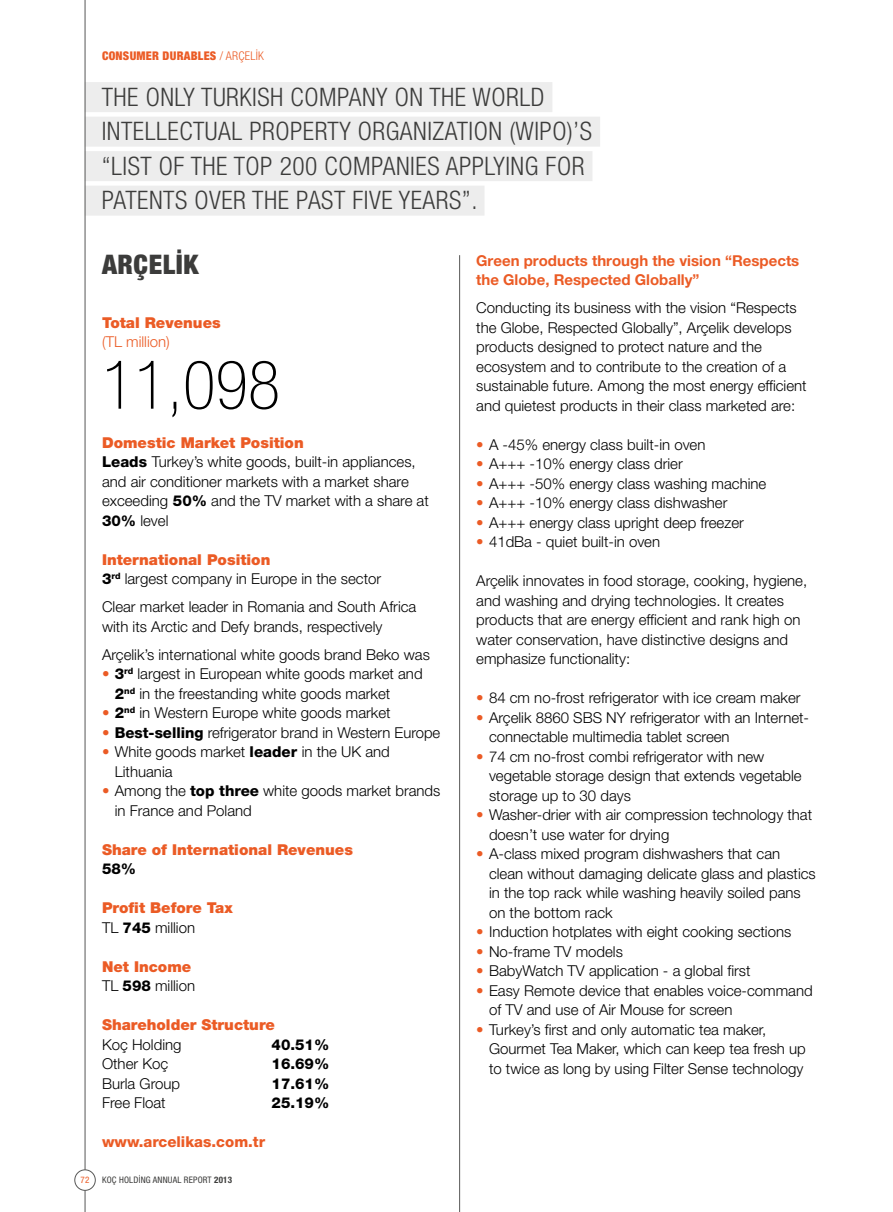
<style>
.page{position:relative;width:893px;height:1212px;background:#fff}
.page>*{position:absolute;margin:0;border:0;box-sizing:border-box;transform-origin:0 0}
.t1{font:100 condensed 67.5px "Helvetica Neue LT Pro";color:#000}
.t2{font:900 condensed 27px "Helvetica Neue LT Pro";letter-spacing:.02em;color:#3c3c3b}
.t3{font:300 condensed 25.5px/34.5px "Helvetica Neue LT Pro";letter-spacing:.02em;color:#3c3c3b}
.t4{font:300 15px/19.5px "Helvetica Neue LT Pro";color:#000}
.t5{font:900 15px/19.5px "Helvetica Neue LT Pro";color:#eb5b25}
.t6{font:700 15px/19.5px "Helvetica Neue LT Pro";color:#eb5b25}
.t7{font:800 15px "Helvetica Neue LT Pro";color:#000}
.t8{font:800 15px "Helvetica Neue LT Pro";color:#eb5b25}
.t9{font:300 15px "Helvetica Neue LT Pro";color:#eb5b25}
.t10{font:900 condensed 12px "Helvetica Neue LT Pro";letter-spacing:.02em;color:#eb5b25}
.t11{font:condensed 9px "Helvetica Neue LT Pro";letter-spacing:.02em;color:#3c3c3b}
.t12{font:condensed 9px "Helvetica Neue LT Pro";color:#eb5b25}
.s1{font-weight:300}
.s2{font-weight:900;font-stretch:condensed;color:#eb5b25}
.s3{font-weight:900;color:#eb5b25}
.s4{font-weight:800}
.s5{font-weight:300;color:#000}
.s6{font-weight:800;color:#000}
.s7{font-weight:700}
</style>
<div class="page">
<hr style="left:459px;top:255px;width:1px;height:957px;background:#575756">
<div style="left:85px;top:82px;width:467px;height:30px;background:#ededed"></div>
<div style="left:85px;top:117px;width:515px;height:30px;background:#ededed"></div>
<div style="left:85px;top:151px;width:507px;height:30px;background:#ededed"></div>
<div style="left:85px;top:186px;width:399px;height:30px;background:#ededed"></div>
<hr style="left:85px;top:0;width:1px;height:1212px;background:#575756">
<div style="left:75px;top:1170px;width:20px;height:20px;background:#fff;border-radius:50%"></div>
<div style="left:74px;top:1169px;width:22px;height:22px;border:1px solid #575756;border-radius:50%"></div>
<p class="t10" style="left:102px;top:48px;width:163px">CONSUMER DURABLES <span class="s1">/ ARÇELİK</span></p>
<h3 class="t3" style="left:102px;top:79px;width:492px">THE ONLY TURKISH COMPANY ON THE WORLD INTELLECTUAL PROPERTY ORGANIZATION (WIPO)’S “LIST OF THE TOP 200 COMPANIES APPLYING FOR PATENTS OVER THE PAST FIVE YEARS”.</h3>
<h2 class="t2" style="left:102px;top:248px;width:98px">ARÇELİK</h2>
<p class="t6" style="left:476px;top:250px;width:325px">Green products through the vision “Respects the Globe, Respected Globally”</p>
<p class="t4" style="left:476px;top:298px;width:332px">Conducting its business with the vision “Respects the Globe, Respected Globally”, Arçelik develops products designed to protect nature and the ecosystem and to contribute to the creation of a sustainable future. Among the most energy efficient and quietest products in their class marketed are:</p>
<p class="t4" style="left:476px;top:434px;width:231px"><span class="s2">•</span> A -45% energy class built-in oven</p>
<p class="t4" style="left:476px;top:454px;width:208px"><span class="s2">•</span> A+++ -10% energy class drier</p>
<p class="t4" style="left:476px;top:473px;width:292px"><span class="s2">•</span> A+++ -50% energy class washing machine</p>
<p class="t4" style="left:476px;top:493px;width:253px"><span class="s2">•</span> A+++ -10% energy class dishwasher</p>
<p class="t4" style="left:476px;top:512px;width:269px"><span class="s2">•</span> A+++ energy class upright deep freezer</p>
<p class="t4" style="left:476px;top:532px;width:185px"><span class="s2">•</span> 41dBa - quiet built-in oven</p>
<p class="t4" style="left:476px;top:571px;width:332px">Arçelik innovates in food storage, cooking, hygiene, and washing and drying technologies. It creates products that are energy efficient and rank high on water conservation, have distinctive designs and emphasize functionality:</p>
<p class="t4" style="left:476px;top:688px;width:326px"><span class="s2">•</span> 84 cm no-frost refrigerator with ice cream maker</p>
<p class="t4" style="left:489px;top:707px;width:322px;text-indent:-13px"><span class="s2">•</span> Arçelik 8860 SBS NY refrigerator with an Internet&shy;connectable multimedia tablet screen</p>
<p class="t4" style="left:489px;top:746px;width:314px;text-indent:-13px"><span class="s2">•</span> 74 cm no-frost combi refrigerator with new vegetable storage design that extends vegetable storage up to 30 days</p>
<p class="t4" style="left:489px;top:805px;width:325px;text-indent:-13px"><span class="s2">•</span> Washer-drier with air compression technology that doesn’t use water for drying</p>
<p class="t4" style="left:489px;top:844px;width:328px;text-indent:-13px"><span class="s2">•</span> A-class mixed program dishwashers that can clean without damaging delicate glass and plastics in the top rack while washing heavily soiled pans on the bottom rack</p>
<p class="t4" style="left:476px;top:922px;width:317px"><span class="s2">•</span> Induction hotplates with eight cooking sections</p>
<p class="t4" style="left:476px;top:941px;width:148px"><span class="s2">•</span> No-frame TV models</p>
<p class="t4" style="left:476px;top:961px;width:276px"><span class="s2">•</span> BabyWatch TV application - a global first</p>
<p class="t4" style="left:489px;top:980px;width:325px;text-indent:-13px"><span class="s2">•</span> Easy Remote device that enables voice-command of TV and use of Air Mouse for screen</p>
<p class="t4" style="left:489px;top:1019px;width:318px;text-indent:-13px"><span class="s2">•</span> Turkey’s first and only automatic tea maker,<br>Gourmet Tea Maker, which can keep tea fresh up to twice as long by using Filter Sense technology</p>
<p class="t5" style="left:102px;top:312px;width:120px">Total Revenues</p>
<p class="t9" style="left:102px;top:333px;width:69px">(TL million)</p>
<h1 class="t1" style="left:102px;top:348px;width:180px">11,098</h1>
<p class="t4" style="left:102px;top:432px;width:328px"><span class="s3">Domestic Market Position<br></span><span class="s4">Leads</span> Turkey’s white goods, built-in appliances, and air conditioner markets with a market share exceeding <span class="s4">50%</span> and the TV market with a share at <span class="s4">30%</span> level</p>
<p class="t4" style="left:102px;top:549px;width:281px"><span class="s3">International Position<br></span><span class="s4">3</span><sup>rd</sup> largest company in Europe in the sector</p>
<p class="t4" style="left:102px;top:597px;width:316px">Clear market leader in Romania and South Africa with its Arctic and Defy brands, respectively</p>
<p class="t4" style="left:102px;top:644px;width:329px">Arçelik’s international white goods brand Beko was</p>
<p class="t4" style="left:115px;top:664px;width:309px;text-indent:-13px"><span class="s2">•</span> <span class="s4">3</span><sup>rd</sup> largest in European white goods market and<br><span class="s4">2</span><sup>nd</sup> in the freestanding white goods market</p>
<p class="t4" style="left:102px;top:703px;width:290px"><span class="s2">•</span> <span class="s4">2</span><sup>nd</sup> in Western Europe white goods market</p>
<p class="t4" style="left:102px;top:722px;width:340px"><span class="s2">•</span> <span class="s4">Best-selling</span> refrigerator brand in Western Europe</p>
<p class="t4" style="left:115px;top:742px;width:277px;text-indent:-13px"><span class="s2">•</span> White goods market <span class="s4">leader</span> in the UK and<br>Lithuania</p>
<p class="t4" style="left:115px;top:781px;width:327px;text-indent:-13px"><span class="s2">•</span> Among the <span class="s4">top three</span> white goods market brands in France and Poland</p>
<p class="t5" style="left:102px;top:839px;width:252px">Share of International Revenues</p>
<p class="t7" style="left:102px;top:860px;width:36px">58%</p>
<p class="t5" style="left:102px;top:898px;width:132px">Profit Before Tax<br><span class="s5">TL</span> <span class="s6">745</span> <span class="s5">million</span></p>
<p class="t5" style="left:102px;top:956px;width:95px">Net Income<br><span class="s5">TL</span> <span class="s6">598</span> <span class="s5">million</span></p>
<p class="t5" style="left:102px;top:1015px;width:174px">Shareholder Structure</p>
<p class="t4" style="left:102px;top:1034px;width:81px">Koç Holding</p>
<p class="t7" style="left:272px;top:1035px;width:59px">40.51%</p>
<p class="t4" style="left:102px;top:1054px;width:68px">Other Koç</p>
<p class="t7" style="left:272px;top:1055px;width:59px">16.69%</p>
<p class="t4" style="left:102px;top:1073px;width:80px">Burla Group</p>
<p class="t7" style="left:272px;top:1074px;width:59px">17.61%</p>
<p class="t4" style="left:102px;top:1093px;width:65px">Free Float</p>
<p class="t7" style="left:272px;top:1094px;width:59px">25.19%</p>
<p class="t8" style="left:102px;top:1133px;width:165px">www.arcelikas.com.tr</p>
<p class="t12" style="left:81px;top:1175px;width:10px">72</p>
<p class="t11" style="left:102px;top:1175px;width:132px">KOÇ HOLDİNG ANNUAL REPORT <span class="s7">2013</span></p>
</div>
